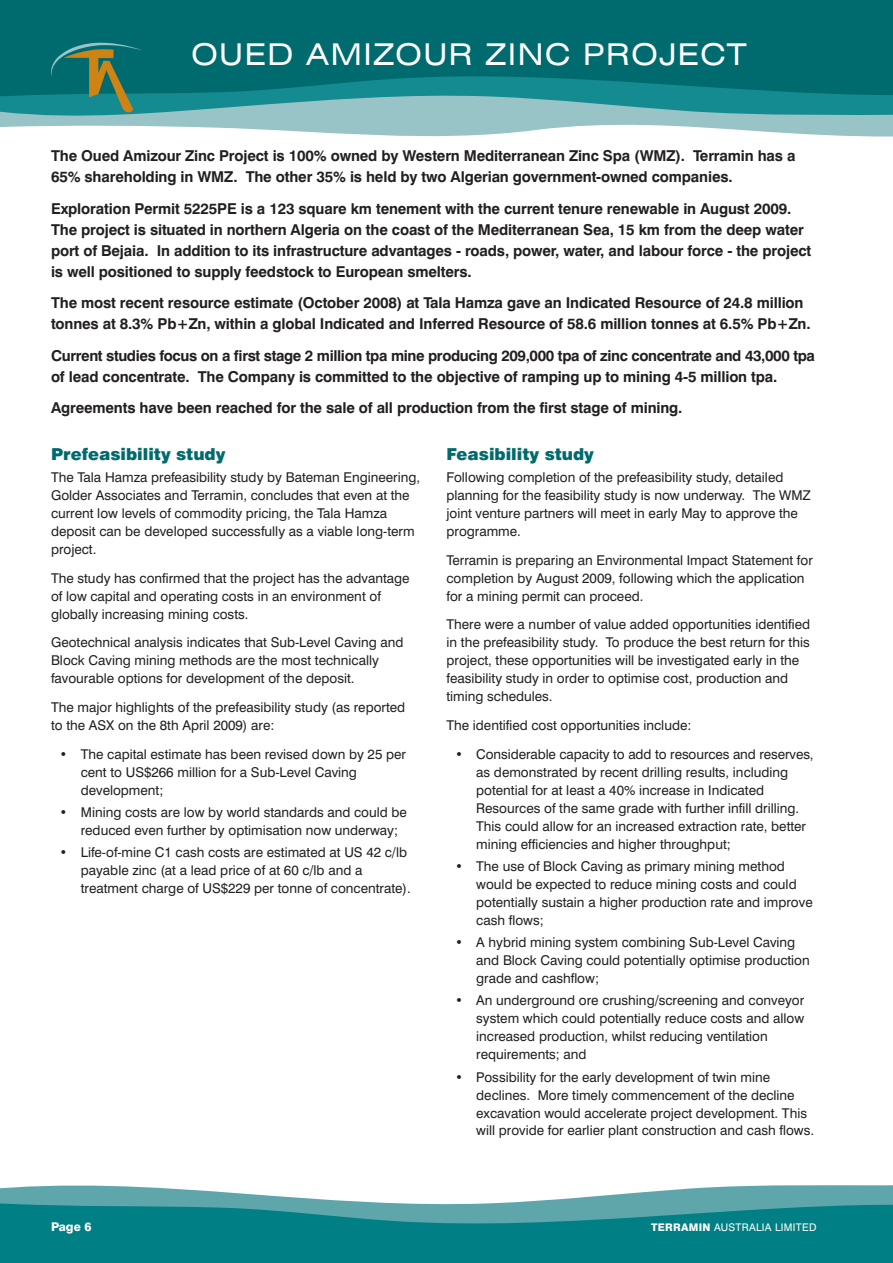
<style>
.page{position:relative;width:893px;height:1263px;background:#fff}
.page>*{position:absolute;margin:0;border:0;box-sizing:border-box;transform-origin:0 0}
.t1{font:expanded 30px "Swiss 721 BT";letter-spacing:.05em;color:#fff}
.t2{font:900 16.5px "Swiss 721 BT";color:#006b6e}
.t3{font:700 15px/21px "Swiss 721 BT";letter-spacing:-.01em;color:#231f20}
.t4{font:13.5px/18px "Swiss 721 BT";color:#231f20}
.t5{font:800 12px "Swiss 721 BT";color:#fff}
.t6{font:10.5px "Swiss 721 BT";color:#fff}
.s1{font-weight:800}
</style>
<div class="page">
<svg style="left:0;top:120px;width:892px;height:17px;fill:#98c3c7"></svg>
<svg style="left:0;top:97px;width:892px;height:23px;background:#62acb0"></svg>
<svg style="left:0;top:0;width:892px;height:97px;background:#026e71"></svg>
<svg style="left:0;top:1185px;width:892px;height:16px;fill:#5fa6ab"></svg>
<svg style="left:0;top:1201px;width:892px;height:62px;background:#13878c"></svg>
<svg style="left:50px;top:43px;width:93px;height:70px;background:#307a68"></svg>
<svg style="left:892px;top:0;width:1px;height:137px"></svg>
<svg style="left:892px;top:1185px;width:1px;height:78px"></svg>
<h1 class="t1" style="left:191px;top:37px;width:192px">OUED AMIZO</h1>
<h1 class="t1" style="left:423px;top:37px;width:301px">UR ZI NC PROJECT</h1>
<p class="t3" style="left:51px;top:145px;width:746px">The Oued Amizour Zinc Project is 100% owned by Western Mediterranean Zinc Spa (WMZ). Terramin has a<br>65% shareholding in WMZ. The other 35% is held by two Algerian government-owned companies.</p>
<p class="t3" style="left:51px;top:198px;width:762px">Exploration Permit 5225PE is a 123 square km tenement with the current tenure renewable in August 2009.<br>The project is situated in northern Algeria on the coast of the Mediterranean Sea, 15 km from the deep water port of Bejaia. In addition to its infrastructure advantages - roads, power, water, and labour force - the project is well positioned to supply feedstock to European smelters.</p>
<p class="t3" style="left:51px;top:292px;width:761px">The most recent resource estimate (October 2008) at Tala Hamza gave an Indicated Resource of 24.8 million tonnes at 8.3% Pb+Zn, within a global Indicated and Inferred Resource of 58.6 million tonnes at 6.5% Pb+Zn.</p>
<p class="t3" style="left:51px;top:345px;width:765px">Current studies focus on a first stage 2 million tpa mine producing 209,000 tpa of zinc concentrate and 43,000 tpa of lead concentrate. The Company is committed to the objective of ramping up to mining 4-5 million tpa.</p>
<p class="t3" style="left:51px;top:397px;width:633px">Agreements have been reached for the sale of all production from the first stage of mining.</p>
<p class="t2" style="left:51px;top:444px;width:176px">Prefeasibility study</p>
<p class="t4" style="left:51px;top:468px;width:371px">The Tala Hamza prefeasibility study by Bateman Engineering, Golder Associates and Terramin, concludes that even at the current low levels of commodity pricing, the Tala Hamza deposit can be developed successfully as a viable long-term project.</p>
<p class="t4" style="left:51px;top:569px;width:360px">The study has confirmed that the project has the advantage of low capital and operating costs in an environment of globally increasing mining costs.</p>
<p class="t4" style="left:51px;top:633px;width:354px">Geotechnical analysis indicates that Sub-Level Caving and<br>Block Caving mining methods are the most technically favourable options for development of the deposit.</p>
<p class="t4" style="left:51px;top:698px;width:356px">The major highlights of the prefeasibility study (as reported to the ASX on the 8th April 2009) are:</p>
<p class="t4" style="left:81px;top:745px;width:327px;text-indent:-21px">• The capital estimate has been revised down by 25 per cent to US$266 million for a Sub-Level Caving development;</p>
<p class="t4" style="left:81px;top:803px;width:328px;text-indent:-21px">• Mining costs are low by world standards and could be reduced even further by optimisation now underway;</p>
<p class="t4" style="left:81px;top:843px;width:331px;text-indent:-21px">• Life-of-mine C1 cash costs are estimated at US 42 c/lb payable zinc (at a lead price of at 60 c/lb and a treatment charge of US$229 per tonne of concentrate).</p>
<p class="t2" style="left:446px;top:444px;width:149px">Feasibility study</p>
<p class="t4" style="left:446px;top:468px;width:366px">Following completion of the prefeasibility study, detailed planning for the feasibility study is now underway. The WMZ joint venture partners will meet in early May to approve the programme.</p>
<p class="t4" style="left:446px;top:551px;width:368px">Terramin is preparing an Environmental Impact Statement for completion by August 2009, following which the application for a mining permit can proceed.</p>
<p class="t4" style="left:446px;top:615px;width:365px">There were a number of value added opportunities identified in the prefeasibility study. To produce the best return for this project, these opportunities will be investigated early in the feasibility study in order to optimise cost, production and timing schedules.</p>
<p class="t4" style="left:446px;top:716px;width:246px">The identified cost opportunities include:</p>
<p class="t4" style="left:476px;top:745px;width:339px;text-indent:-21px">• Considerable capacity to add to resources and reserves, as demonstrated by recent drilling results, including potential for at least a 40% increase in Indicated Resources of the same grade with further infill drilling.<br>This could allow for an increased extraction rate, better mining efficiencies and higher throughput;</p>
<p class="t4" style="left:476px;top:857px;width:338px;text-indent:-21px">• The use of Block Caving as primary mining method would be expected to reduce mining costs and could potentially sustain a higher production rate and improve cash flows;</p>
<p class="t4" style="left:476px;top:933px;width:335px;text-indent:-21px">• A hybrid mining system combining Sub-Level Caving and Block Caving could potentially optimise production grade and cashflow;</p>
<p class="t4" style="left:476px;top:991px;width:329px;text-indent:-21px">• An underground ore crushing/screening and conveyor system which could potentially reduce costs and allow increased production, whilst reducing ventilation requirements; and</p>
<p class="t4" style="left:476px;top:1067px;width:339px;text-indent:-21px">• Possibility for the early development of twin mine declines. More timely commencement of the decline excavation would accelerate project development. This will provide for earlier plant construction and cash flows.</p>
<p class="t5" style="left:51px;top:1219px;width:42px">PAGE 6</p>
<p class="t6" style="left:651px;top:1221px;width:78px"><span class="s1">TERRAMIN</span> Australia</p>
<p class="t6" style="left:775px;top:1221px;width:13px">Limited</p>
</div>
